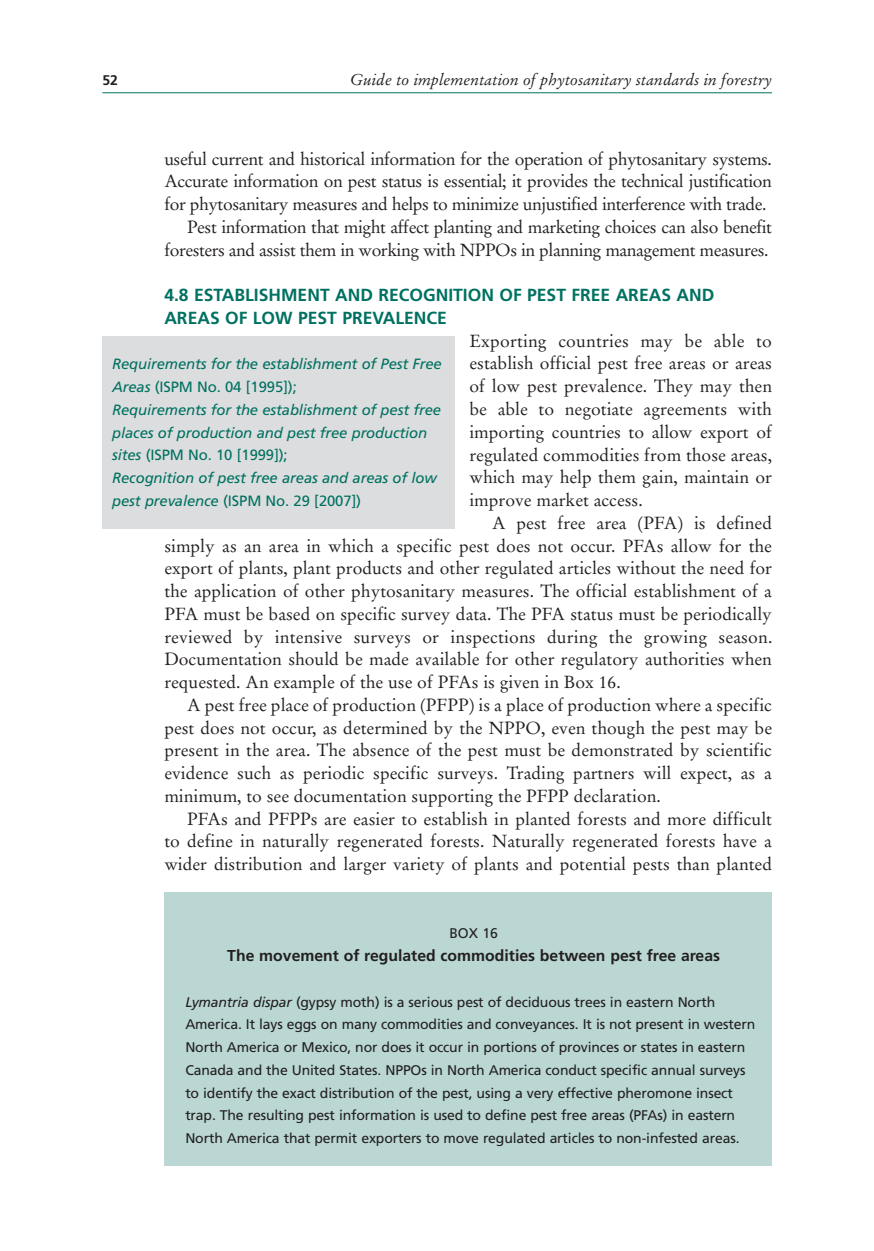
<style>
.page{position:relative;width:874px;height:1251px;background:#fff}
.page>*{position:absolute;margin:0;border:0;box-sizing:border-box;transform-origin:0 0}
.t1{font:17.5px/22.8px "Stempel Garamond LT Std";letter-spacing:-.025em;color:#231f20;text-align:justify}
.t2{font:700 17.5px/22.8px "Frutiger LT Std";color:#007161}
.t3{font:italic 15.75px "Stempel Garamond LT Std";color:#231f20}
.t4{font:700 15.75px "Frutiger LT Std";color:#231f20}
.t5{font:italic 14.88px/22.8px "Frutiger LT Std";letter-spacing:-.01em;color:#007161}
.t6{font:14px/22.8px "Frutiger LT Std";letter-spacing:-.01em;color:#231f20}
.t7{font:700 14px "Frutiger LT Std";color:#231f20}
.s1{font-style:normal}
.s2{font-style:italic}
</style>
<div class="page">
<hr style="left:102px;top:92px;width:670px;height:1px;background:#007161">
<div style="left:102px;top:336px;width:353px;height:193px;background:#dcddde"></div>
<div style="left:164px;top:893px;width:608px;height:273px;background:#bad7d3"></div>
<p class="t7" style="left:102px;top:75px;width:17px">52</p>
<p class="t3" style="left:350px;top:73px;width:424px">Guide to implementation of phytosanitary standards in forestry</p>
<p class="t1" style="left:164px;top:149px;width:609px">useful current and historical information for the operation of phytosanitary systems.</p>
<p class="t1" style="left:164px;top:171px;width:609px">Accurate information on pest status is essential; it provides the technical justification</p>
<p class="t1" style="left:164px;top:194px;width:604px">for phytosanitary measures and helps to minimize unjustified interference with trade.</p>
<p class="t1" style="left:187px;top:217px;width:586px">Pest information that might affect planting and marketing choices can also benefit</p>
<p class="t1" style="left:164px;top:240px;width:606px">foresters and assist them in working with NPPOs in planning management measures.</p>
<p class="t2" style="left:164px;top:285px;width:552px">4.8 ESTABLISHMENT AND RECOGNITION OF PEST FREE AREAS AND<br>AREAS OF LOW PEST PREVALENCE</p>
<p class="t1" style="left:469px;top:331px;width:304px">Exporting countries may be able to establish official pest free areas or areas of low pest prevalence. They may then be able to negotiate agreements with importing countries to allow export of regulated commodities from those areas, which may help them gain, maintain or improve market access.</p>
<p class="t1" style="left:164px;top:513px;width:610px;text-indent:328px">A pest free area (PFA) is defined simply as an area in which a specific pest does not occur. PFAs allow for the export of plants, plant products and other regulated articles without the need for the application of other phytosanitary measures. The official establishment of a PFA must be based on specific survey data. The PFA status must be periodically reviewed by intensive surveys or inspections during the growing season.<br>Documentation should be made available for other regulatory authorities when requested. An example of the use of PFAs is given in Box 16.</p>
<p class="t1" style="left:164px;top:695px;width:609px;text-indent:23px">A pest free place of production (PFPP) is a place of production where a specific pest does not occur, as determined by the NPPO, even though the pest may be present in the area. The absence of the pest must be demonstrated by scientific evidence such as periodic specific surveys. Trading partners will expect, as a minimum, to see documentation supporting the PFPP declaration.</p>
<p class="t1" style="left:164px;top:808px;width:609px;text-indent:23px">PFAs and PFPPs are easier to establish in planted forests and more difficult to define in naturally regenerated forests. Naturally regenerated forests have a wider distribution and larger variety of plants and potential pests than planted</p>
<p class="t5" style="left:112px;top:354px;width:331px">Requirements for the establishment of Pest Free Areas <span class="s1">(ISPM No. 04 [1995]);<br></span>Requirements for the establishment of pest free places of production and pest free production sites <span class="s1">(ISPM No. 10 [1999]);<br></span>Recognition of pest free areas and areas of low pest prevalence <span class="s1">(ISPM No. 29 [2007])</span></p>
<p class="t6" style="left:449px;top:923px;width:50px">BOX 16</p>
<p class="t4" style="left:227px;top:949px;width:494px">The movement of regulated commodities between pest free areas</p>
<p class="t6" style="left:185px;top:991px;width:571px"><span class="s2">Lymantria dispar</span> (gypsy moth) is a serious pest of deciduous trees in eastern North America. It lays eggs on many commodities and conveyances. It is not present in western North America or Mexico, nor does it occur in portions of provinces or states in eastern Canada and the United States. NPPOs in North America conduct specific annual surveys to identify the exact distribution of the pest, using a very effective pheromone insect trap. The resulting pest information is used to define pest free areas (PFAs) in eastern North America that permit exporters to move regulated articles to non-infested areas.</p>
</div>
